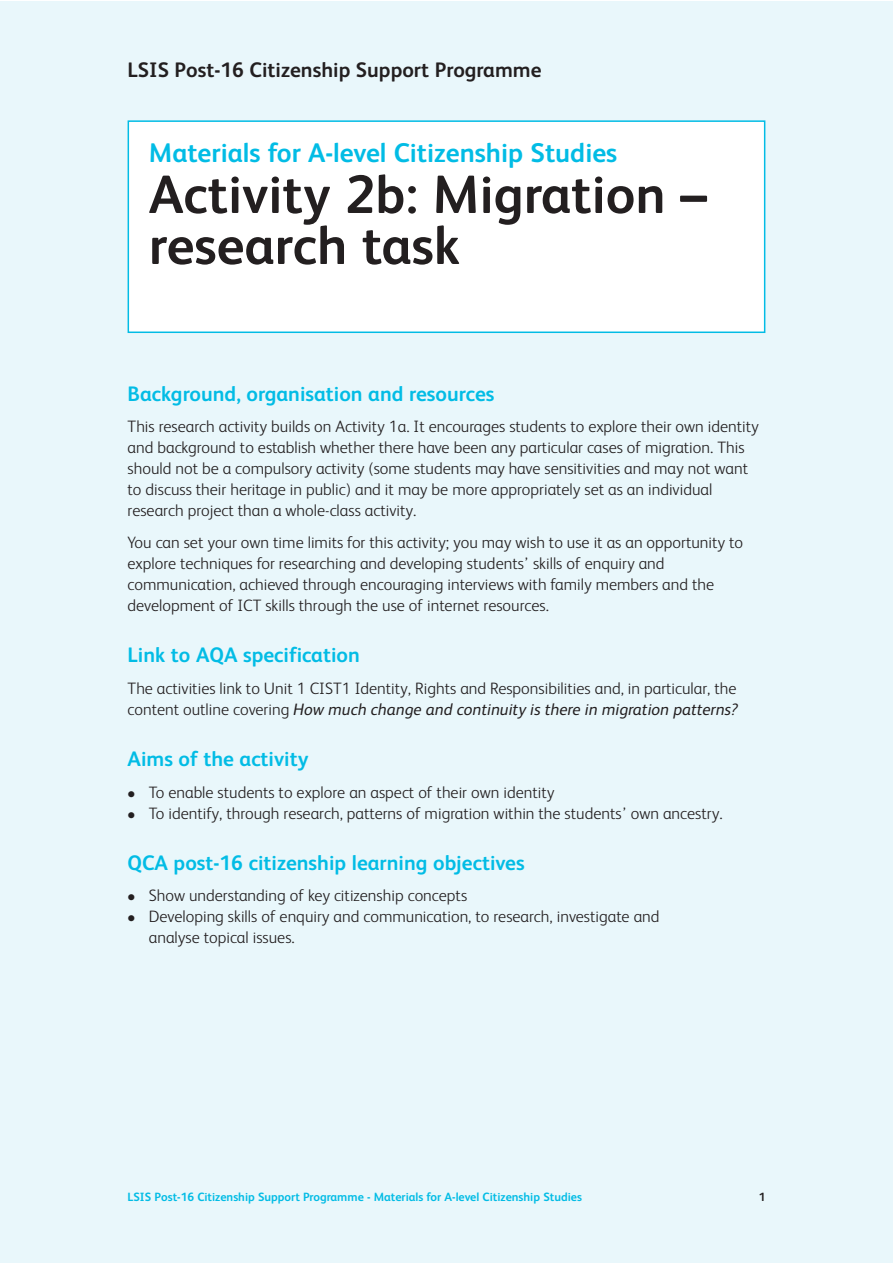
<style>
.page{position:relative;width:893px;height:1263px;background:#fff}
.page>*{position:absolute;margin:0;border:0;box-sizing:border-box;transform-origin:0 0}
.t1{font:700 54px/51px "FS Albert";color:#231f20}
.t2{font:700 27px "FS Albert";color:#02bce5}
.t3{font:700 21px "FS Albert";color:#02bce5}
.t4{font:700 21px "FS Albert";color:#231f20}
.t5{font:300 16.5px/21px "FS Albert";color:#231f20}
.t6{font:700 12px "FS Albert";color:#02bce5}
.t7{font:700 12px "FS Albert";color:#231f20}
.s1{font-weight:400;font-style:italic}
</style>
<div class="page">
<div style="left:0;top:1px;width:892px;height:1262px;background:#e9f7fb"></div>
<div style="left:128px;top:121px;width:637px;height:211px;background:#fff"></div>
<div style="left:128px;top:120px;width:637px;height:213px;border:2px solid #02bce5"></div>
<p class="t4" style="left:128px;top:62px;width:415px">LSIS Post-16 Citizenship Support Programme</p>
<h2 class="t2" style="left:149px;top:143px;width:470px">Materials for A-level Citizenship Studies</h2>
<h1 class="t1" style="left:149px;top:175px;width:560px">Activity 2b: Migration – research task</h1>
<p class="t3" style="left:128px;top:386px;width:369px">Background, organisation and resources</p>
<p class="t5" style="left:128px;top:418px;width:633px">This research activity builds on Activity 1a. It encourages students to explore their own identity and background to establish whether there have been any particular cases of migration. This should not be a compulsory activity (some students may have sensitivities and may not want to discuss their heritage in public) and it may be more appropriately set as an individual research project than a whole-class activity.</p>
<p class="t5" style="left:128px;top:534px;width:617px">You can set your own time limits for this activity; you may wish to use it as an opportunity to explore techniques for researching and developing students’ skills of enquiry and communication, achieved through encouraging interviews with family members and the development of ICT skills through the use of internet resources.</p>
<p class="t3" style="left:128px;top:648px;width:234px">Link to AQA specification</p>
<p class="t5" style="left:128px;top:679px;width:612px">The activities link to Unit 1 CIST1 Identity, Rights and Responsibilities and, in particular, the content outline covering <span class="s1">How much change and continuity is there in migration patterns?</span></p>
<p class="t3" style="left:128px;top:752px;width:182px">Aims of the activity</p>
<p class="t5" style="left:128px;top:783px;width:428px">● To enable students to explore an aspect of their own identity</p>
<p class="t5" style="left:128px;top:804px;width:596px">● To identify, through research, patterns of migration within the students’ own ancestry.</p>
<p class="t3" style="left:128px;top:855px;width:399px">QCA post-16 citizenship learning objectives</p>
<p class="t5" style="left:128px;top:887px;width:341px">● Show understanding of key citizenship concepts</p>
<p class="t5" style="left:149px;top:908px;width:512px;text-indent:-21px">● Developing skills of enquiry and communication, to research, investigate and analyse topical issues.</p>
<p class="t6" style="left:128px;top:1193px;width:456px">LSIS Post-16 Citizenship Support Programme - Materials for A-level Citizenship Studies</p>
<p class="t7" style="left:759px;top:1193px;width:8px">1</p>
</div>
